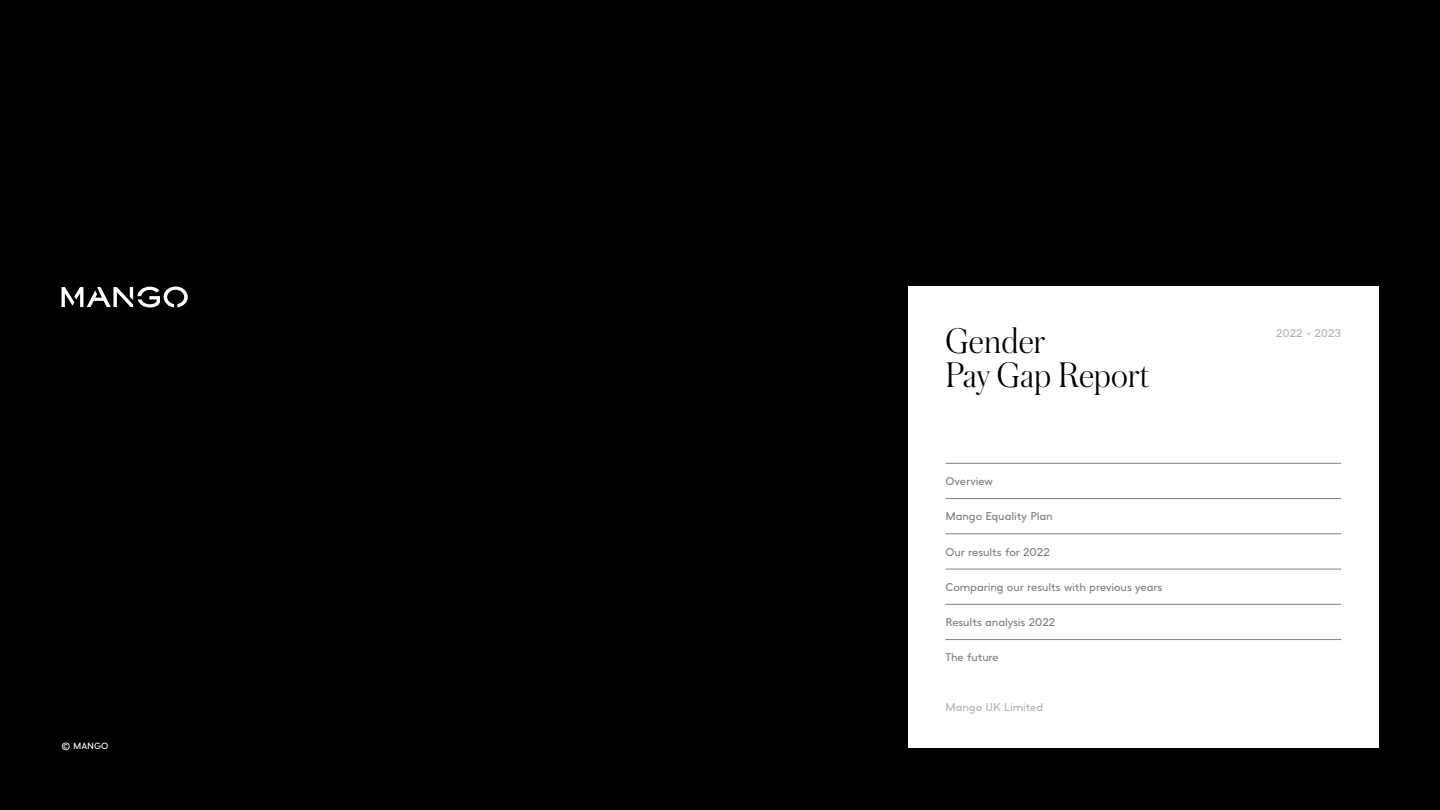
<style>
.page{position:relative;width:1440px;height:810px;background:#000}
.page>*{position:absolute;margin:0;border:0;box-sizing:border-box;transform-origin:0 0}
.t1{font:300 37.5px "Austin";color:#000}
.t2{font:11.25px "Mango Sans";letter-spacing:-.005em;color:#808080}
.t3{font:11.25px "Mango Sans";letter-spacing:-.01em;color:#b3b3b3}
.t4{font:9px "Mango Sans";letter-spacing:-.005em;color:#fff}
</style>
<div class="page">
<svg style="left:62px;top:287px;width:126px;height:21px"></svg>
<div style="left:908px;top:286px;width:470px;height:462px;background:#fff"></div>
<hr style="left:945px;top:569px;width:396px;height:1px;background:#808080">
<hr style="left:945px;top:604px;width:396px;height:1px;background:#808080">
<hr style="left:945px;top:639px;width:396px;height:1px;background:#808080">
<hr style="left:945px;top:534px;width:396px;height:1px;background:#808080">
<hr style="left:945px;top:498px;width:396px;height:1px;background:#808080">
<hr style="left:945px;top:463px;width:396px;height:1px;background:#808080">
<p class="t4" style="left:62px;top:740px;width:48px">© MANGO</p>
<p class="t1" style="left:945px;top:316px;width:101px">Gender</p>
<p class="t1" style="left:945px;top:350px;width:205px">Pay Gap Report</p>
<p class="t2" style="left:945px;top:475px;width:49px">Overview</p>
<p class="t2" style="left:945px;top:510px;width:109px">Mango Equality Plan</p>
<p class="t2" style="left:945px;top:545px;width:106px">Our results for 2022</p>
<p class="t2" style="left:945px;top:581px;width:218px">Comparing our results with previous years</p>
<p class="t2" style="left:945px;top:616px;width:111px">Results analysis 2022</p>
<p class="t2" style="left:945px;top:651px;width:55px">The future</p>
<p class="t3" style="left:945px;top:701px;width:99px">Mango UK Limited</p>
<p class="t3" style="left:1276px;top:327px;width:66px">2022 - 2023</p>
</div>
